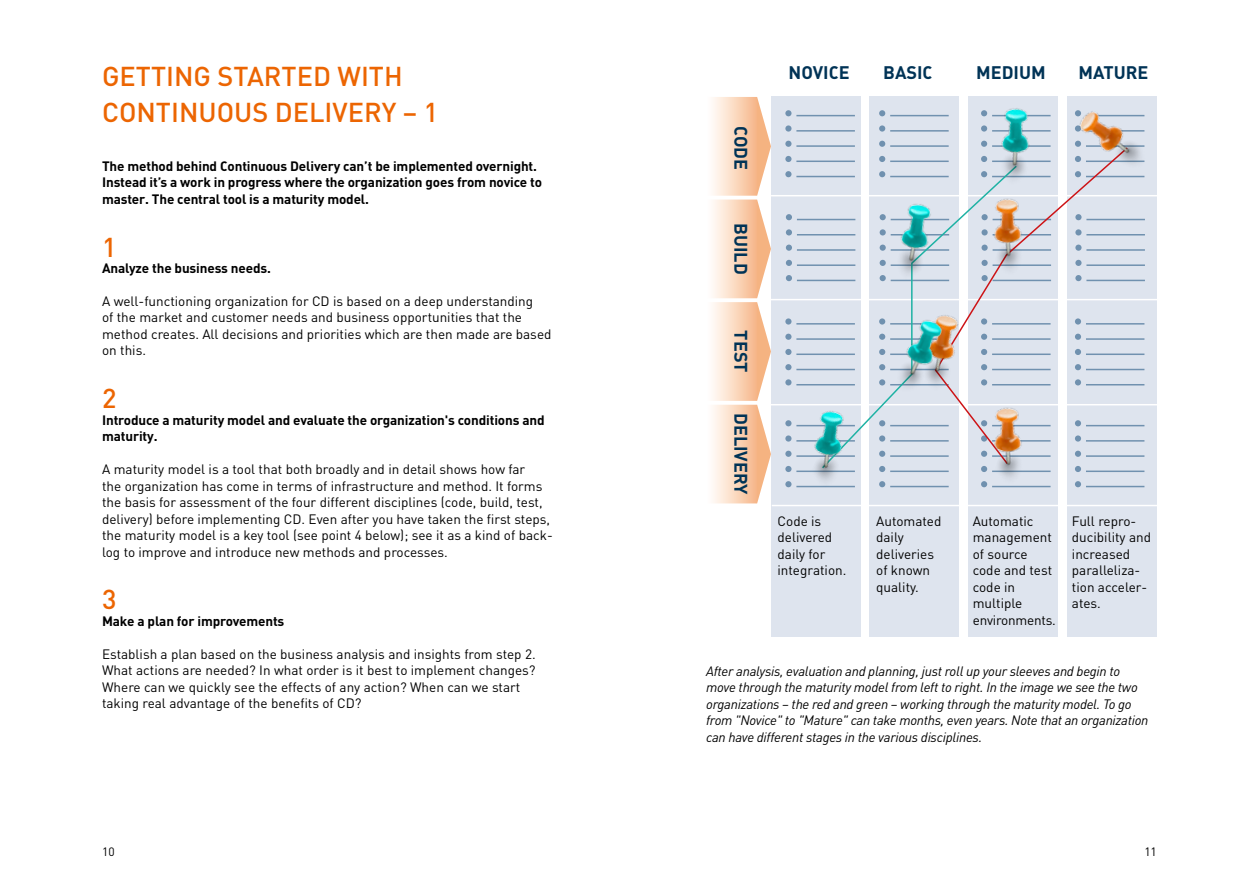
<style>
.page{position:relative;width:1259px;height:893px;background:#fff}
.page>*{position:absolute;margin:0;border:0;box-sizing:border-box;transform-origin:0 0}
.t1{font:500 27px/36px "DIN";color:#ec6502}
.t2{font:700 18px "DIN";color:#003356}
.t3{font:13.5px/16.5px "DIN";color:#000}
.t4{font:italic 13.5px/16.5px "DIN";letter-spacing:-.02em;color:#000}
.t5{font:700 13.5px/16.5px "DIN";letter-spacing:-.01em;color:#000}
.t6{font:12px "DIN";color:#000}
</style>
<div class="page">
<div style="left:772px;top:96px;width:89px;height:540px;background:#dee4ee"></div>
<div style="left:870px;top:96px;width:89px;height:540px;background:#dee4ee"></div>
<div style="left:969px;top:96px;width:89px;height:540px;background:#dee4ee"></div>
<div style="left:1067px;top:96px;width:90px;height:540px;background:#dee4ee"></div>
<hr style="left:796px;top:115px;width:59px;height:1px;background:#7091af">
<svg style="left:785px;top:110px;width:6px;height:6px"></svg>
<hr style="left:796px;top:130px;width:59px;height:2px;background:#7091af">
<div style="left:785px;top:125px;width:6px;height:7px;background:#7091af;border-radius:50%"></div>
<hr style="left:796px;top:145px;width:59px;height:2px;background:#7091af">
<svg style="left:785px;top:141px;width:6px;height:6px"></svg>
<hr style="left:796px;top:161px;width:59px;height:1px;background:#7091af">
<svg style="left:785px;top:156px;width:6px;height:6px"></svg>
<hr style="left:796px;top:176px;width:59px;height:1px;background:#7091af">
<svg style="left:785px;top:171px;width:6px;height:6px"></svg>
<hr style="left:797px;top:219px;width:58px;height:1px;background:#7091af">
<svg style="left:786px;top:214px;width:6px;height:6px"></svg>
<hr style="left:797px;top:234px;width:58px;height:1px;background:#7091af">
<svg style="left:786px;top:229px;width:6px;height:6px"></svg>
<hr style="left:797px;top:249px;width:58px;height:2px;background:#7091af">
<svg style="left:786px;top:245px;width:6px;height:6px"></svg>
<hr style="left:797px;top:264px;width:58px;height:2px;background:#7091af">
<svg style="left:786px;top:260px;width:6px;height:6px"></svg>
<hr style="left:797px;top:280px;width:58px;height:1px;background:#7091af">
<svg style="left:786px;top:275px;width:6px;height:6px"></svg>
<hr style="left:796px;top:323px;width:59px;height:2px;background:#7091af">
<div style="left:785px;top:318px;width:6px;height:7px;background:#7091af;border-radius:50%"></div>
<hr style="left:796px;top:338px;width:59px;height:2px;background:#7091af">
<svg style="left:785px;top:334px;width:6px;height:6px"></svg>
<hr style="left:796px;top:354px;width:59px;height:1px;background:#7091af">
<svg style="left:785px;top:349px;width:6px;height:6px"></svg>
<hr style="left:796px;top:369px;width:59px;height:1px;background:#7091af">
<svg style="left:785px;top:364px;width:6px;height:6px"></svg>
<hr style="left:890px;top:115px;width:58px;height:1px;background:#7091af">
<svg style="left:879px;top:110px;width:6px;height:6px"></svg>
<hr style="left:890px;top:130px;width:58px;height:2px;background:#7091af">
<div style="left:879px;top:125px;width:6px;height:7px;background:#7091af;border-radius:50%"></div>
<hr style="left:890px;top:145px;width:58px;height:2px;background:#7091af">
<svg style="left:879px;top:141px;width:6px;height:6px"></svg>
<hr style="left:890px;top:161px;width:58px;height:1px;background:#7091af">
<svg style="left:879px;top:156px;width:6px;height:6px"></svg>
<hr style="left:890px;top:471px;width:58px;height:1px;background:#7091af">
<hr style="left:890px;top:486px;width:58px;height:1px;background:#7091af">
<hr style="left:1086px;top:219px;width:59px;height:1px;background:#7091af">
<hr style="left:1086px;top:234px;width:59px;height:1px;background:#7091af">
<hr style="left:1086px;top:249px;width:59px;height:2px;background:#7091af">
<hr style="left:1086px;top:264px;width:59px;height:2px;background:#7091af">
<hr style="left:1086px;top:280px;width:59px;height:1px;background:#7091af">
<hr style="left:1086px;top:323px;width:58px;height:2px;background:#7091af">
<hr style="left:1086px;top:338px;width:58px;height:2px;background:#7091af">
<hr style="left:1086px;top:354px;width:58px;height:1px;background:#7091af">
<hr style="left:1086px;top:369px;width:58px;height:1px;background:#7091af">
<hr style="left:1086px;top:384px;width:58px;height:1px;background:#7091af">
<hr style="left:1086px;top:425px;width:58px;height:1px;background:#7091af">
<hr style="left:1086px;top:440px;width:58px;height:2px;background:#7091af">
<hr style="left:1086px;top:455px;width:58px;height:2px;background:#7091af">
<hr style="left:1086px;top:471px;width:58px;height:1px;background:#7091af">
<svg style="left:1075px;top:466px;width:6px;height:6px"></svg>
<hr style="left:1086px;top:486px;width:58px;height:1px;background:#7091af">
<svg style="left:1075px;top:481px;width:6px;height:6px"></svg>
<hr style="left:771px;top:195px;width:394px;height:1px;background:#fff">
<hr style="left:768px;top:299px;width:394px;height:1px;background:#fff">
<hr style="left:767px;top:404px;width:394px;height:1px;background:#fff">
<hr style="left:772px;top:505px;width:394px;height:1px;background:#fff">
<svg style="left:713px;top:97px;width:58px;height:406px"></svg>
<svg style="left:820px;top:164px;width:114px;height:306px"></svg>
<img style="left:777px;top:381px;width:107px;height:124px">
<img style="left:870px;top:179px;width:64px;height:112px">
<img style="left:968px;top:96px;width:77px;height:50px">
<svg style="left:934px;top:146px;width:195px;height:311px"></svg>
<img style="left:891px;top:285px;width:108px;height:120px">
<img style="left:1045px;top:110px;width:100px;height:77px">
<img style="left:963px;top:380px;width:94px;height:114px">
<img style="left:963px;top:171px;width:94px;height:114px">
<img style="left:879px;top:295px;width:78px;height:110px">
<h1 class="t1" style="left:102px;top:57px;width:338px">GETTING STARTED WITH<br>CONTINUOUS DELIVERY – 1</h1>
<p class="t5" style="left:102px;top:157px;width:441px">The method behind Continuous Delivery can’t be implemented overnight.<br>Instead it’s a work in progress where the organization goes from novice to master. The central tool is a maturity model.</p>
<h1 class="t1" style="left:102px;top:228px;width:16px">1</h1>
<p class="t5" style="left:102px;top:259px;width:170px">Analyze the business needs.</p>
<p class="t3" style="left:102px;top:293px;width:451px">A well-functioning organization for CD is based on a deep understanding<br>of the market and customer needs and business opportunities that the method creates. All decisions and priorities which are then made are based on this.</p>
<h1 class="t1" style="left:102px;top:379px;width:16px">2</h1>
<p class="t5" style="left:102px;top:411px;width:444px">Introduce a maturity model and evaluate the organization's conditions and maturity.</p>
<p class="t3" style="left:102px;top:461px;width:452px">A maturity model is a tool that both broadly and in detail shows how far<br>the organization has come in terms of infrastructure and method. It forms the basis for assessment of the four different disciplines (code, build, test, delivery) before implementing CD. Even after you have taken the first steps, the maturity model is a key tool (see point 4 below); see it as a kind of back&shy;log to improve and introduce new methods and processes.</p>
<h1 class="t1" style="left:102px;top:580px;width:16px">3</h1>
<p class="t5" style="left:102px;top:612px;width:184px">Make a plan for improvements</p>
<p class="t3" style="left:102px;top:645px;width:435px">Establish a plan based on the business analysis and insights from step 2.<br>What actions are needed? In what order is it best to implement changes?<br>Where can we quickly see the effects of any action? When can we start taking real advantage of the benefits of CD?</p>
<h2 class="t2" style="left:753px;top:126px;width:45px;rotate:90deg">CODE</h2>
<h2 class="t2" style="left:753px;top:223px;width:53px;rotate:90deg">BUILD</h2>
<h2 class="t2" style="left:753px;top:330px;width:44px;rotate:90deg">TEST</h2>
<h2 class="t2" style="left:753px;top:413px;width:84px;rotate:90deg">DELIVERY</h2>
<h2 class="t2" style="left:788px;top:60px;width:63px">NOVICE</h2>
<h2 class="t2" style="left:883px;top:60px;width:51px">BASIC</h2>
<h2 class="t2" style="left:976px;top:60px;width:71px">MEDIUM</h2>
<h2 class="t2" style="left:1078px;top:60px;width:71px">MATURE</h2>
<p class="t3" style="left:777px;top:513px;width:70px">Code is delivered daily for integration.</p>
<p class="t3" style="left:876px;top:513px;width:67px">Automated daily deliveries of known quality.</p>
<p class="t3" style="left:972px;top:513px;width:85px">Automatic management of source code and test code in multiple environments.</p>
<p class="t3" style="left:1072px;top:512px;width:81px">Full repro&shy;ducibility and increased paralleliza&shy;tion acceler&shy;ates.</p>
<p class="t4" style="left:706px;top:662px;width:444px">After analysis, evaluation and planning, just roll up your sleeves and begin to move through the maturity model from left to right. In the image we see the two organizations – the red and green – working through the maturity model. To go from "Novice" to "Mature" can take months, even years. Note that an organization can have different stages in the various disciplines.</p>
<p class="t6" style="left:102px;top:844px;width:14px">10</p>
<p class="t6" style="left:1144px;top:844px;width:14px">11</p>
</div>
